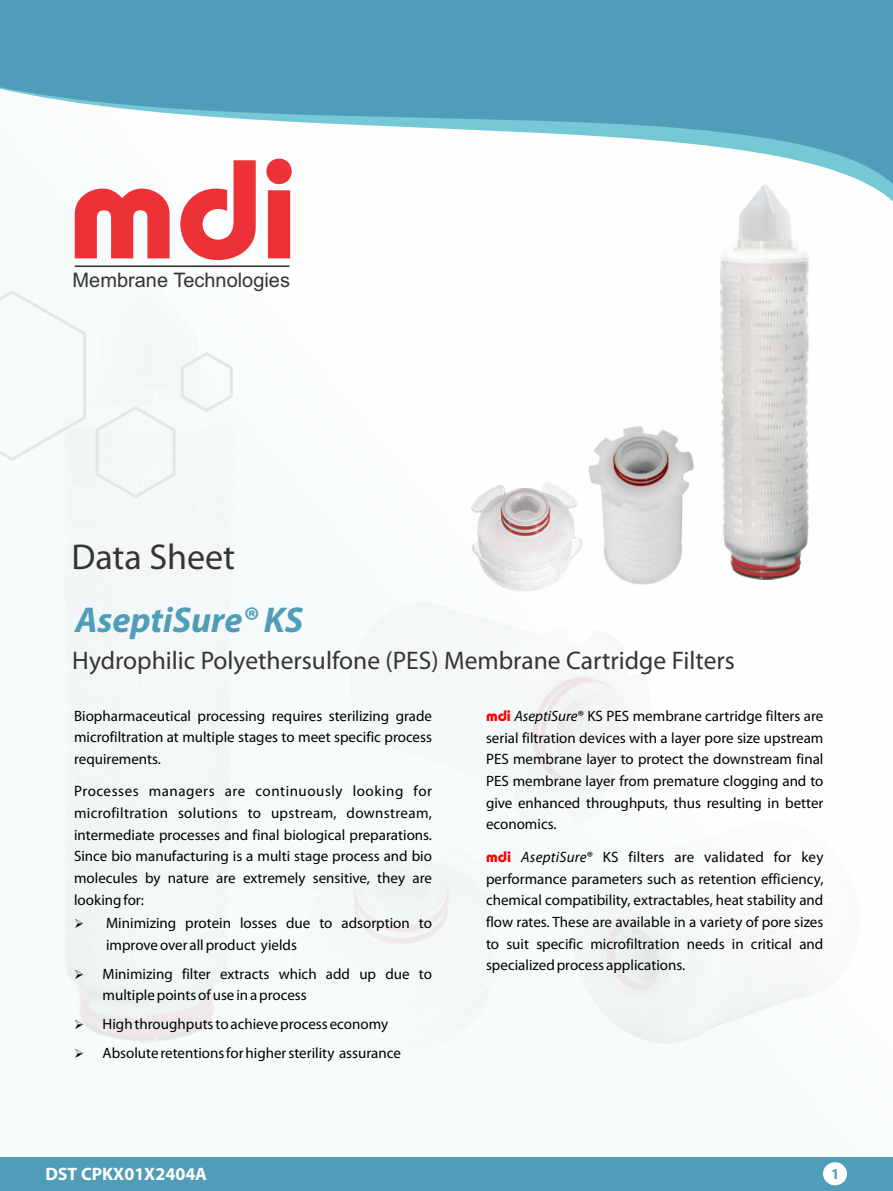
<style>
.page{position:relative;width:893px;height:1191px;background:#f6fbfb}
.page>*{position:absolute;margin:0;border:0;box-sizing:border-box;transform-origin:0 0}
.t1{font:138.75px "Dyname Black SSK";color:#ed3237}
.t2{font:italic 700 36px "Myriad Pro";color:#4f9db8}
.t3{font:36px "Myriad Pro";color:#373435}
.t4{font:25.5px "Myriad Pro";color:#373435}
.t5{font:19.95px "Arial";color:#373435}
.t6{font:700 18px "Myriad Pro";color:#fff}
.t7{font:15px/21.6px "Myriad Pro";color:#000;text-align:justify}
.t8{font:700 15px "Myriad Pro";color:#4f9db8}
.s1{font-family:"Dyname Black SSK";color:#f00}
.s2{font-style:italic}
</style>
<div class="page">
<img style="left:471px;top:507px;width:142px;height:277px">
<svg style="left:0;top:0;width:893px;height:192px;fill:#4f9db8"></svg>
<svg style="left:0;top:288px;width:235px;height:212px"></svg>
<hr style="left:75px;top:266px;width:215px;height:1px;background:#373435">
<div style="left:0;top:1156px;width:892px;height:34px;background:#4f9db8"></div>
<div style="left:823px;top:1162px;width:24px;height:23px;background:#fff;border-radius:50%"></div>
<img style="left:552px;top:426px;width:142px;height:176px">
<img style="left:720px;top:184px;width:93px;height:396px">
<img style="left:472px;top:482px;width:111px;height:111px">
<h1 class="t1" style="left:68px;top:123px;width:231px">mdi</h1>
<h3 class="t5" style="left:73px;top:273px;width:219px">Membrane Technologies</h3>
<h2 class="t3" style="left:71px;top:542px;width:165px">Data Sheet</h2>
<h2 class="t2" style="left:75px;top:605px;width:230px">AseptiSure® KS</h2>
<h3 class="t4" style="left:72px;top:650px;width:664px">Hydrophilic Polyethersulfone (PES) Membrane Cartridge Filters</h3>
<p class="t7" style="left:74px;top:706px;width:359px">Biopharmaceutical processing requires sterilizing grade microfiltration at multiple stages to meet specific process requirements.</p>
<p class="t7" style="left:74px;top:782px;width:359px">Processes managers are continuously looking for microfiltration solutions to upstream, downstream, intermediate processes and final biological preparations.<br>Since bio manufacturing is a multi stage process and bio molecules by nature are extremely sensitive, they are looking for:</p>
<p class="t7" style="left:106px;top:913px;width:327px;text-indent:-32px">➢ Minimizing protein losses due to adsorption to improve over all product yields</p>
<p class="t7" style="left:103px;top:964px;width:331px;text-indent:-28px">➢ Minimizing filter extracts which add up due to multiple points of use in a process</p>
<p class="t7" style="left:74px;top:1014px;width:315px">➢ High throughputs to achieve process economy</p>
<p class="t7" style="left:74px;top:1043px;width:328px">➢ Absolute retentions for higher sterility assurance</p>
<p class="t7" style="left:486px;top:706px;width:339px"><span class="s1">mdi</span> <span class="s2">AseptiSure</span>® KS PES membrane cartridge filters are serial filtration devices with a layer pore size upstream PES membrane layer to protect the downstream final PES membrane layer from premature clogging and to give enhanced throughputs, thus resulting in better economics.</p>
<p class="t7" style="left:486px;top:847px;width:339px"><span class="s1">mdi</span> <span class="s2">AseptiSure</span>® KS filters are validated for key performance parameters such as retention efficiency, chemical compatibility, extractables, heat stability and flow rates. These are available in a variety of pore sizes to suit specific microfiltration needs in critical and specialized process applications.</p>
<p class="t6" style="left:45px;top:1166px;width:163px">DST CPKX01X2404A</p>
<p class="t8" style="left:831px;top:1167px;width:10px">1</p>
</div>
